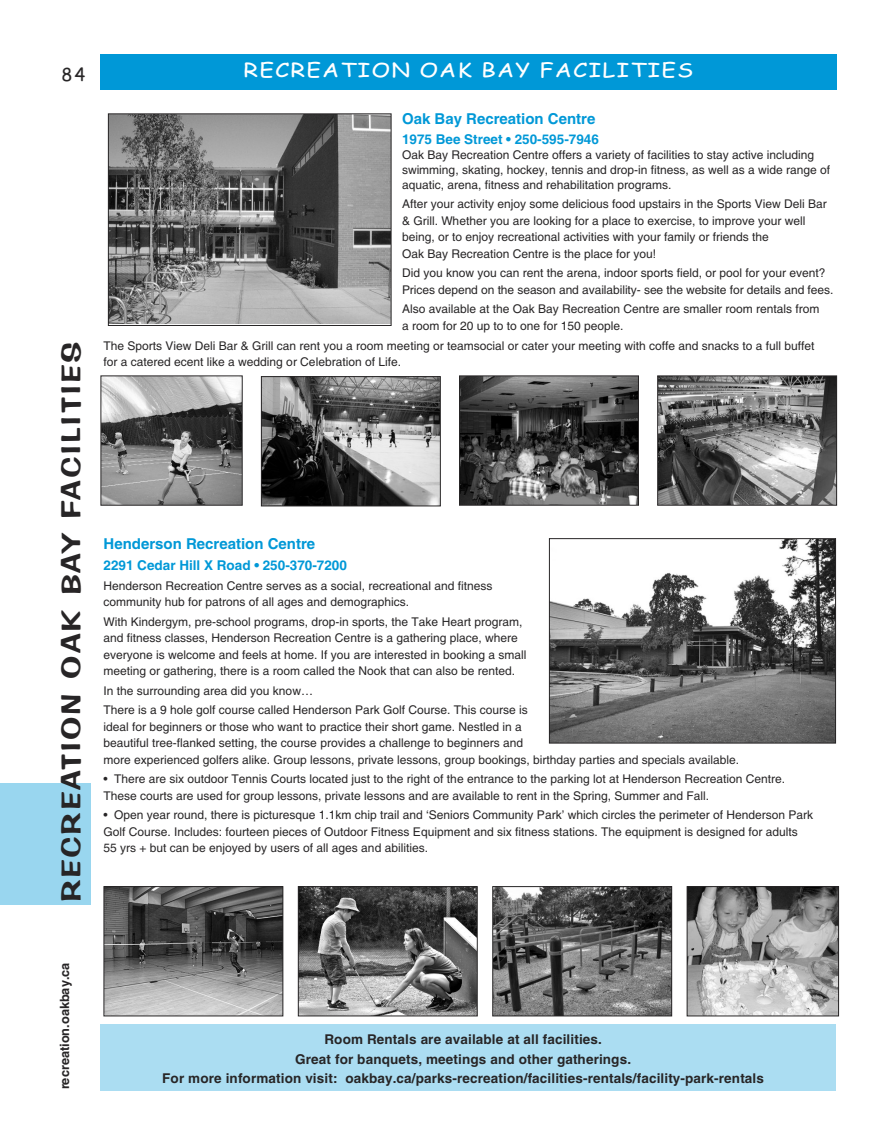
<style>
.page{position:relative;width:891px;height:1145px;background:#fff}
.page>*{position:absolute;margin:0;border:0;box-sizing:border-box;transform-origin:0 0}
.t1{font:27px "Impress BT";letter-spacing:.05em;color:#272526;scale:1.3 1}
.t2{font:19.5px "Comic Sans MS";letter-spacing:.05em;color:#fff;scale:1.2 1}
.t3{font:18px "Comic Sans MS";color:#272526}
.t4{font:700 15px "Helvetica";color:#0098d7}
.t5{font:700 13.5px/19.8px "Helvetica";letter-spacing:.01em;color:#272526;text-align:center}
.t6{font:700 13.5px "Helvetica";color:#0098d7}
.t7{font:700 12.75px "Helvetica";color:#272526}
.t8{font:12px/16.5px "Helvetica";color:#272526}
</style>
<div class="page">
<div style="left:0;top:783px;width:90px;height:122px;background:#99d6ef"></div>
<div style="left:100px;top:54px;width:737px;height:35px;background:#0098d7"></div>
<img style="left:110px;top:115px;width:280px;height:209px">
<div style="left:108px;top:113px;width:284px;height:213px;border:1px solid #272526"></div>
<img style="left:106px;top:888px;width:175px;height:126px">
<div style="left:104px;top:886px;width:179px;height:130px;border:1px solid #272526"></div>
<img style="left:300px;top:888px;width:176px;height:126px">
<div style="left:298px;top:886px;width:180px;height:130px;border:1px solid #272526"></div>
<img style="left:494px;top:888px;width:176px;height:126px">
<div style="left:492px;top:886px;width:180px;height:130px;border:1px solid #272526"></div>
<img style="left:689px;top:888px;width:148px;height:126px">
<div style="left:687px;top:886px;width:152px;height:130px;border:1px solid #272526"></div>
<img style="left:659px;top:377px;width:176px;height:127px">
<div style="left:657px;top:375px;width:180px;height:131px;border:1px solid #272526"></div>
<img style="left:263px;top:378px;width:176px;height:126px">
<div style="left:261px;top:376px;width:180px;height:130px;border:1px solid #272526"></div>
<img style="left:461px;top:377px;width:176px;height:127px">
<div style="left:459px;top:375px;width:180px;height:131px;border:1px solid #272526"></div>
<img style="left:103px;top:377px;width:138px;height:127px">
<div style="left:101px;top:375px;width:142px;height:131px;border:1px solid #272526"></div>
<div style="left:100px;top:1025px;width:736px;height:66px;background:#abddf2"></div>
<img style="left:551px;top:540px;width:283px;height:201px">
<div style="left:549px;top:538px;width:287px;height:205px;border:1px solid #272526"></div>
<h3 class="t3" style="left:62px;top:65px;width:25px">84</h3>
<h2 class="t2" style="left:244px;top:58px;width:376px">RECREATION OAK BAY FACILITIES</h2>
<h1 class="t1" style="left:55px;top:902px;width:433px;rotate:-90deg">RECREATION OAK BAY FACILITIES</h1>
<p class="t4" style="left:402px;top:110px;width:195px">Oak Bay Recreation Centre</p>
<p class="t6" style="left:402px;top:131px;width:198px">1975 Bee Street • 250-595-7946</p>
<p class="t8" style="left:402px;top:147px;width:430px;line-height:15px">Oak Bay Recreation Centre offers a variety of facilities to stay active including swimming, skating, hockey, tennis and drop-in fitness, as well as a wide range of aquatic, arena, fitness and rehabilitation programs.</p>
<p class="t8" style="left:402px;top:196px;width:426px">After your activity enjoy some delicious food upstairs in the Sports View Deli Bar &amp; Grill. Whether you are looking for a place to exercise, to improve your well being, or to enjoy recreational activities with your family or friends the<br>Oak Bay Recreation Centre is the place for you!</p>
<p class="t8" style="left:402px;top:265px;width:433px">Did you know you can rent the arena, indoor sports field, or pool for your event?<br>Prices depend on the season and availability- see the website for details and fees.</p>
<p class="t8" style="left:402px;top:301px;width:419px">Also available at the Oak Bay Recreation Centre are smaller room rentals from a room for 20 up to to one for 150 people.</p>
<p class="t8" style="left:104px;top:337px;width:712px">The Sports View Deli Bar &amp; Grill can rent you a room meeting or teamsocial or cater your meeting with coffe and snacks to a full buffet for a catered ecent like a wedding or Celebration of Life.</p>
<p class="t4" style="left:104px;top:535px;width:213px">Henderson Recreation Centre</p>
<p class="t6" style="left:104px;top:558px;width:245px">2291 Cedar Hill X Road • 250-370-7200</p>
<p class="t8" style="left:104px;top:577px;width:390px">Henderson Recreation Centre serves as a social, recreational and fitness community hub for patrons of all ages and demographics.</p>
<p class="t8" style="left:104px;top:613px;width:424px">With Kindergym, pre-school programs, drop-in sports, the Take Heart program, and fitness classes, Henderson Recreation Centre is a gathering place, where everyone is welcome and feels at home. If you are interested in booking a small meeting or gathering, there is a room called the Nook that can also be rented.</p>
<p class="t8" style="left:104px;top:681px;width:426px;line-height:19.5px">In the surrounding area did you know…<br>There is a 9 hole golf course called Henderson Park Golf Course. This course is</p>
<p class="t8" style="left:104px;top:718px;width:637px">ideal for beginners or those who want to practice their short game. Nestled in a<br>beautiful tree-flanked setting, the course provides a challenge to beginners and<br>more experienced golfers alike. Group lessons, private lessons, group bookings, birthday parties and specials available.</p>
<p class="t8" style="left:104px;top:771px;width:683px">• There are six outdoor Tennis Courts located just to the right of the entrance to the parking lot at Henderson Recreation Centre.<br>These courts are used for group lessons, private lessons and are available to rent in the Spring, Summer and Fall.</p>
<p class="t8" style="left:103px;top:807px;width:711px">• Open year round, there is picturesque 1.1km chip trail and ‘Seniors Community Park’ which circles the perimeter of Henderson Park<br>Golf Course. Includes: fourteen pieces of Outdoor Fitness Equipment and six fitness stations. The equipment is designed for adults<br>55 yrs + but can be enjoyed by users of all ages and abilities.</p>
<p class="t7" style="left:57px;top:1089px;width:128px;rotate:-90deg">recreation.oakbay.ca</p>
<p class="t5" style="left:162px;top:1029px;width:603px">Room Rentals are available at all facilities.<br>Great for banquets, meetings and other gatherings.<br>For more information visit: oakbay.ca/parks-recreation/facilities-rentals/facility-park-rentals</p>
</div>
